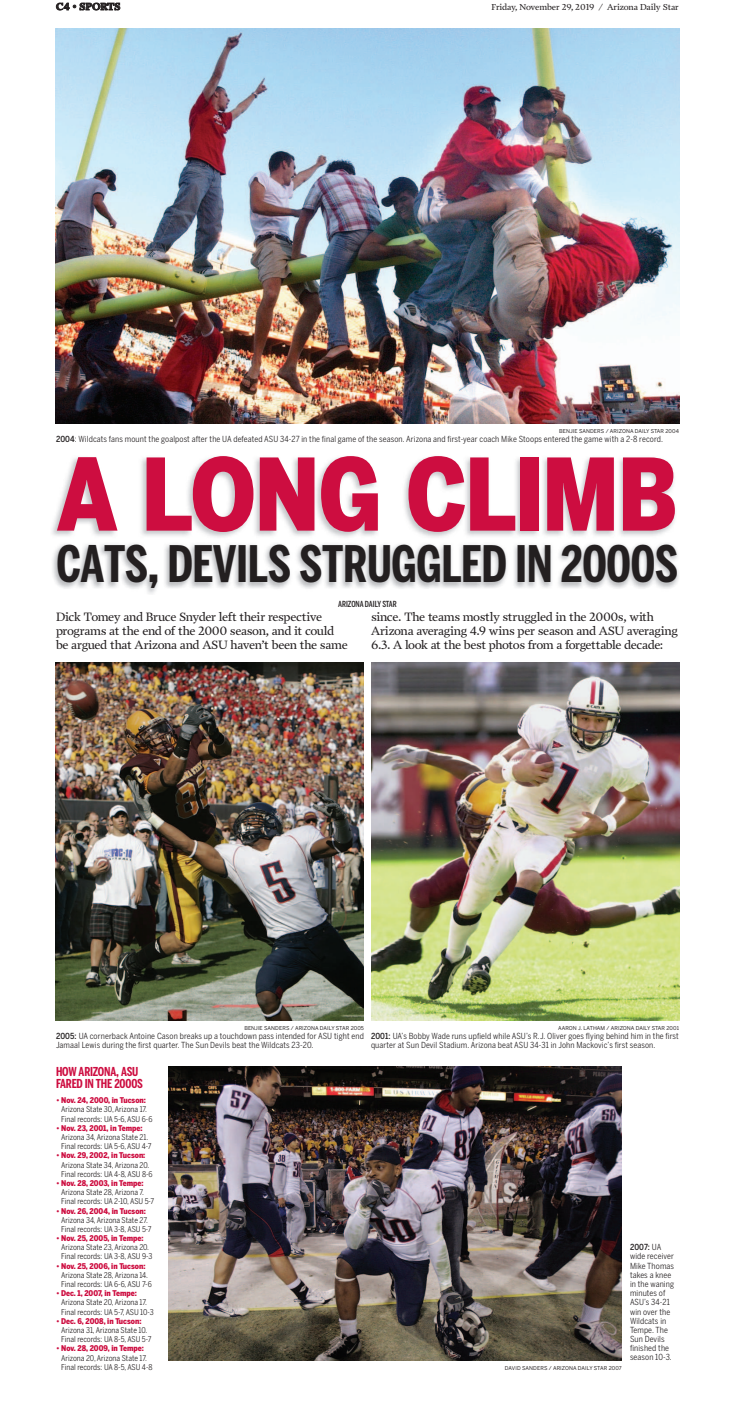
<style>
.page{position:relative;width:735px;height:1407px;background:#fff}
.page>*{position:absolute;margin:0;border:0;box-sizing:border-box;transform-origin:0 0}
.t1{font:900 98.88px "AZ Benton Sans Cond";letter-spacing:-.02em;color:#cd0d40}
.t2{font:700 49.88px "AZ Benton Sans Comp";letter-spacing:-.01em;color:#231f20}
.t3{font:12.25px/14px "AZ Prensa";letter-spacing:-.035em;color:#231f20}
.t4{font:700 12.25px/12.2px "AZ Benton Sans Comp";letter-spacing:-.02em;color:#cd0d40}
.t5{font:700 10.06px "AZ Prensa";color:#231f20}
.t6{font:8.75px "AZ Prensa";letter-spacing:-.015em;color:#231f20}
.t7{font:8.31px/9.2px "Benton Sans Cond";letter-spacing:.015em;color:#231f20}
.t8{font:500 8.31px "AZ Benton Sans Comp";color:#231f20}
.t9{font:500 8.31px "AZ Benton Sans Cond";color:#231f20}
.t10{font:7.88px/9.2px "AZ Benton Sans Cond";color:#231f20}
.t11{font:900 7.88px "AZ Benton Sans Cond";color:#cd0d40}
.t12{font:5.25px "AZ Benton Sans";letter-spacing:.015em;color:#231f20}
.s1{font-family:"AZ Benton Sans Cond";font-weight:500}
.s2{font-family:"Benton Sans Cond";font-weight:400}
</style>
<div class="page">
<svg style="left:56px;top:3px;width:64px;height:8px"></svg>
<img style="left:52px;top:456px;width:624px;height:81px">
<img style="left:56px;top:28px;width:623px;height:395px">
<img style="left:56px;top:662px;width:308px;height:359px">
<img style="left:371px;top:662px;width:308px;height:359px">
<img style="left:168px;top:1066px;width:453px;height:294px">
<img style="left:52px;top:543px;width:627px;height:51px">
<p class="t5" style="left:56px;top:1px;width:66px">C4 • SPORTS</p>
<p class="t6" style="left:492px;top:2px;width:189px">Friday, November 29, 2019 / Arizona Daily Star</p>
<p class="t12" style="left:559px;top:428px;width:121px">BENJIE SANDERS / ARIZONA DAILY STAR 2004</p>
<p class="t7" style="left:56px;top:434px;width:609px"><span class="s1">2004</span>: Wildcats fans mount the goalpost after the UA defeated ASU 34-27 in the final game of the season. Arizona and first-year coach Mike Stoops entered the game with a 2-8 record.</p>
<h1 class="t1" style="left:57px;top:436px;width:623px">A LONG CLIMB</h1>
<h2 class="t2" style="left:57px;top:535px;width:623px">CATS, DEVILS STRUGGLED IN 2000S</h2>
<p class="t8" style="left:338px;top:599px;width:60px">ARIZONA DAILY STAR</p>
<h3 class="t3" style="left:56px;top:610px;width:293px">Dick Tomey and Bruce Snyder left their respective programs at the end of the 2000 season, and it could be argued that Arizona and ASU haven’t been the same</h3>
<h3 class="t3" style="left:371px;top:610px;width:308px">since. The teams mostly struggled in the 2000s, with<br>Arizona averaging 4.9 wins per season and ASU averaging<br>6.3. A look at the best photos from a forgettable decade:</h3>
<p class="t12" style="left:244px;top:1025px;width:121px">BENJIE SANDERS / ARIZONA DAILY STAR 2005</p>
<p class="t7" style="left:56px;top:1031px;width:310px"><span class="s1">2005:</span>UA cornerback Antoine Cason breaks up a touchdown pass intended for ASU tight end<br>Jamaal Lewis during the first quarter. The Sun Devils beat the Wildcats 23-20.</p>
<p class="t12" style="left:558px;top:1025px;width:122px">AARON J. LATHAM / ARIZONA DAILY STAR 2001</p>
<p class="t7" style="left:371px;top:1031px;width:309px"><span class="s1">2001:</span>UA’s Bobby Wade runs upfield while ASU’s R.J. Oliver goes flying behind him in the first quarter at Sun Devil Stadium. Arizona beat ASU 34-31 in John Mackovic’s first season.</p>
<h3 class="t4" style="left:56px;top:1065px;width:89px">HOW ARIZONA, ASU<br>FARED IN THE 2000S</h3>
<p class="t11" style="left:56px;top:1096px;width:92px">• Nov. 24, 2000, in Tucson:</p>
<p class="t10" style="left:61px;top:1105px;width:93px">Arizona State 30, Arizona 17.<br>Final records: UA 5-6, ASU 6-6</p>
<p class="t11" style="left:56px;top:1123px;width:88px">• Nov. 23, 2001, in Tempe:</p>
<p class="t10" style="left:61px;top:1132px;width:92px">Arizona 34, Arizona State 21.<br>Final records: UA 5-6, ASU 4-7</p>
<p class="t11" style="left:56px;top:1151px;width:91px">• Nov. 29, 2002, in Tucson:</p>
<p class="t10" style="left:61px;top:1160px;width:93px">Arizona State 34, Arizona 20.<br>Final records: UA 4-8, ASU 8-6</p>
<p class="t11" style="left:56px;top:1178px;width:89px">• Nov. 28, 2003, in Tempe:</p>
<p class="t10" style="left:61px;top:1188px;width:95px">Arizona State 28, Arizona 7.<br>Final records: UA 2-10, ASU 5-7</p>
<p class="t11" style="left:56px;top:1206px;width:91px">• Nov. 26, 2004, in Tucson:</p>
<p class="t10" style="left:61px;top:1215px;width:92px">Arizona 34, Arizona State 27.<br>Final records: UA 3-8, ASU 5-7</p>
<p class="t11" style="left:56px;top:1234px;width:89px">• Nov. 25, 2005, in Tempe:</p>
<p class="t10" style="left:61px;top:1243px;width:93px">Arizona State 23, Arizona 20.<br>Final records: UA 3-8, ASU 9-3</p>
<p class="t11" style="left:56px;top:1261px;width:91px">• Nov. 25, 2006, in Tucson:</p>
<p class="t10" style="left:61px;top:1270px;width:92px">Arizona State 28, Arizona 14.<br>Final records: UA 6-6, ASU 7-6</p>
<p class="t11" style="left:56px;top:1289px;width:82px">• Dec. 1, 2007, in Tempe:</p>
<p class="t10" style="left:61px;top:1298px;width:94px">Arizona State 20, Arizona 17.<br>Final records: UA 5-7, ASU 10-3</p>
<p class="t11" style="left:56px;top:1316px;width:87px">• Dec. 6, 2008, in Tucson:</p>
<p class="t10" style="left:61px;top:1325px;width:92px">Arizona 31, Arizona State 10.<br>Final records: UA 8-5, ASU 5-7</p>
<p class="t11" style="left:56px;top:1344px;width:89px">• Nov. 28, 2009, in Tempe:</p>
<p class="t10" style="left:61px;top:1353px;width:93px">Arizona 20, Arizona State 17.<br>Final records: UA 8-5, ASU 4-8</p>
<p class="t12" style="left:505px;top:1365px;width:118px">DAVID SANDERS / ARIZONA DAILY STAR 2007</p>
<p class="t9" style="left:630px;top:1242px;width:33px">2007:<span class="s2">UA</span></p>
<p class="t7" style="left:630px;top:1252px;width:46px">wide receiver<br>Mike Thomas takes a knee in the waning minutes of<br>ASU’s 34-21 win over the<br>Wildcats in<br>Tempe. The<br>Sun Devils finished the season 10-3.</p>
</div>
